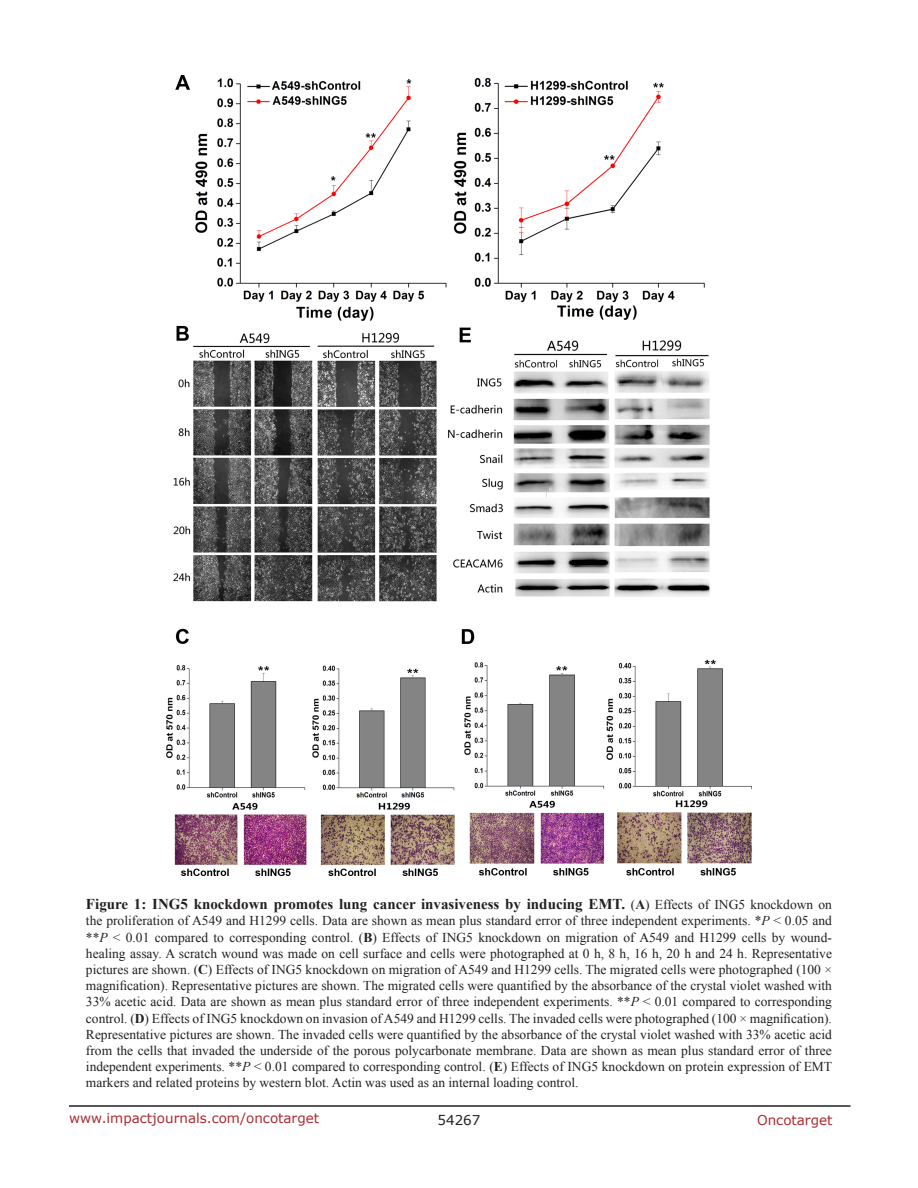
<style>
.page{position:relative;width:918px;height:1188px;background:#fff}
.page>*{position:absolute;margin:0;border:0;box-sizing:border-box;transform-origin:0 0}
.FigureText{font:700 15px "Times New Roman";color:#231f20}
.FigureText-2{font:13.5px/16.2px "Times New Roman";color:#231f20;text-align:justify}
.t1{font:13.5px "Verdana";color:#ac2b31}
.t2{font:13.5px "Verdana";color:#231f20}
.s1{font-weight:400;font-size:13.5px}
.s2{font-size:13.5px}
.s3{font-style:italic}
.s4{font-weight:700}
</style>
<div class="page">
<hr style="left:69px;top:1105px;width:781px;height:2px;background:#231f20">
<img style="left:167px;top:76px;width:584px;height:800px">
<p class="FigureText" style="left:86px;top:894px;width:747px">Figure 1: ING5 knockdown promotes lung cancer invasiveness by inducing EMT. <span class="s1">(</span><span class="s2">A</span><span class="s1">) Effects of ING5 knockdown on</span></p>
<p class="FigureText-2" style="left:86px;top:913px;width:748px">the proliferation of A549 and H1299 cells. Data are shown as mean plus standard error of three independent experiments. *<span class="s3">P</span> &lt; 0.05 and **<span class="s3">P</span> &lt; 0.01 compared to corresponding control. (<span class="s4">B</span>) Effects of ING5 knockdown on migration of A549 and H1299 cells by wound&shy;healing assay. A scratch wound was made on cell surface and cells were photographed at 0 h, 8 h, 16 h, 20 h and 24 h. Representative pictures are shown. (<span class="s4">C</span>) Effects of ING5 knockdown on migration of A549 and H1299 cells. The migrated cells were photographed (100 × magnification). Representative pictures are shown. The migrated cells were quantified by the absorbance of the crystal violet washed with 33% acetic acid. Data are shown as mean plus standard error of three independent experiments. **<span class="s3">P</span> &lt; 0.01 compared to corresponding control. (<span class="s4">D</span>) Effects of ING5 knockdown on invasion of A549 and H1299 cells. The invaded cells were photographed (100 × magnification).<br>Representative pictures are shown. The invaded cells were quantified by the absorbance of the crystal violet washed with 33% acetic acid from the cells that invaded the underside of the porous polycarbonate membrane. Data are shown as mean plus standard error of three independent experiments. **<span class="s3">P</span> &lt; 0.01 compared to corresponding control. (<span class="s4">E</span>) Effects of ING5 knockdown on protein expression of EMT markers and related proteins by western blot. Actin was used as an internal loading control.</p>
<p class="t1" style="left:69px;top:1109px;width:252px">www.impactjournals.com/oncotarget</p>
<p class="t2" style="left:438px;top:1111px;width:44px">54267</p>
<p class="t1" style="left:757px;top:1111px;width:77px">Oncotarget</p>
</div>
